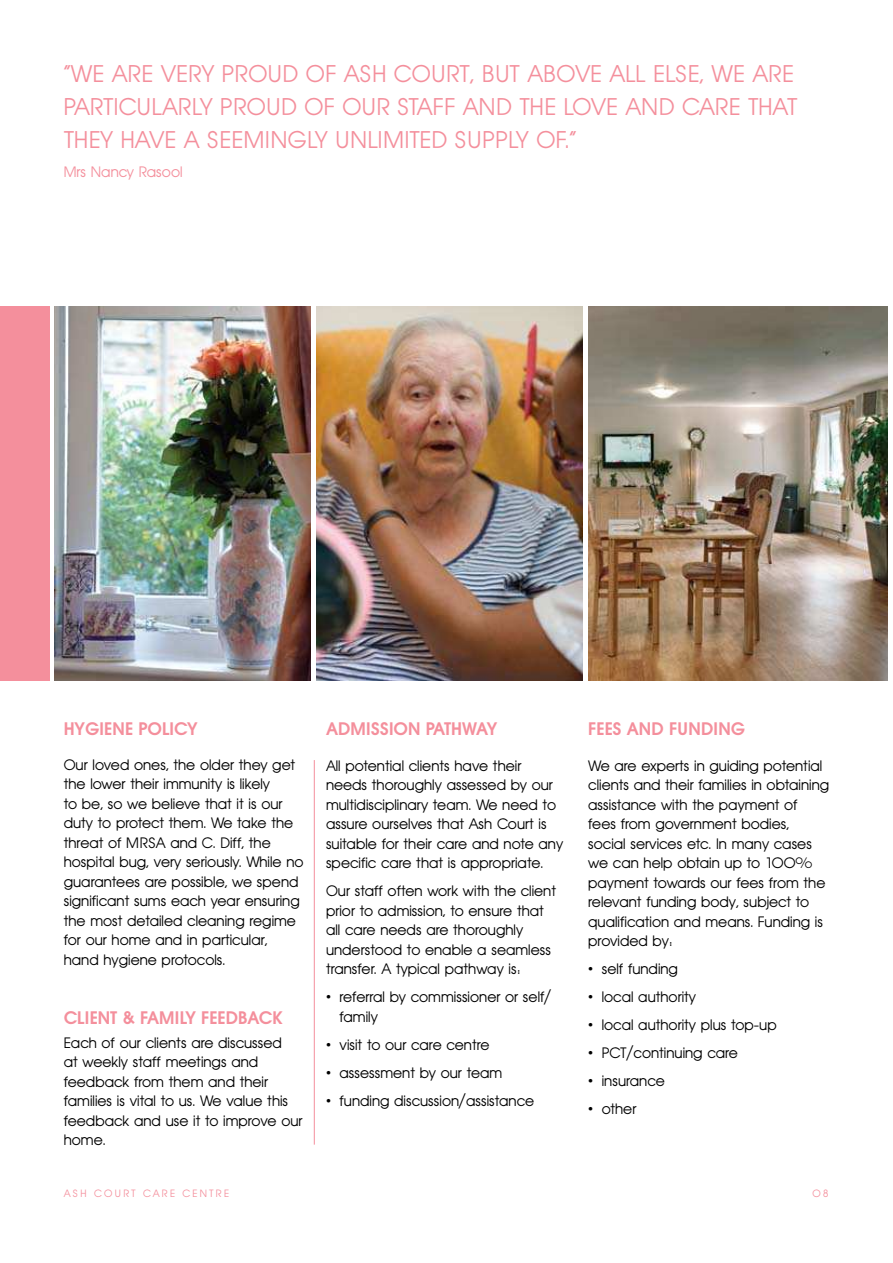
<style>
.page{position:relative;width:893px;height:1263px;background:#fff}
.page>*{position:absolute;margin:0;border:0;box-sizing:border-box;transform-origin:0 0}
.t1{font:24px/33px "Avant Garde BQ";letter-spacing:.02em;color:#f48f9c}
.t2{font:600 18px "Avant Garde BQ";color:#f48f9c}
.t3{font:600 18px "Avant Garde BQ";letter-spacing:.02em;color:#f48f9c}
.t4{font:15px/19.5px "Avant Garde BQ";color:#000}
.t5{font:15px "Avant Garde BQ";color:#f48f9c}
.t6{font:10.5px "Avant Garde BQ";letter-spacing:.22em;color:#f48f9c}
</style>
<div class="page">
<img style="left:55px;top:306px;width:255px;height:374px">
<img style="left:316px;top:306px;width:266px;height:374px">
<img style="left:588px;top:306px;width:299px;height:374px">
<div style="left:0;top:306px;width:50px;height:374px;background:#f48f9c"></div>
<hr style="left:314px;top:760px;width:1px;height:384px;background:#f48f9c">
<h1 class="t1" style="left:64px;top:58px;width:735px">“WE ARE VERY PROUD OF ASH COURT, BUT ABOVE ALL ELSE, WE ARE<br>PARTICULARLY PROUD OF OUR STAFF AND THE LOVE AND CARE THAT<br>THEY HAVE A SEEMINGLY UNLIMITED SUPPLY OF.”</h1>
<p class="t5" style="left:64px;top:164px;width:120px">Mrs Nancy Rasool</p>
<p class="t2" style="left:64px;top:720px;width:135px">HYGIENE POLICY</p>
<p class="t2" style="left:326px;top:720px;width:173px">ADMISSION PATHWAY</p>
<p class="t3" style="left:588px;top:720px;width:158px">FEES AND FUNDING</p>
<p class="t4" style="left:64px;top:755px;width:241px">Our loved ones, the older they get the lower their immunity is likely<br>to be, so we believe that it is our duty to protect them. We take the threat of MRSA and C. Diff, the hospital bug, very seriously. While no guarantees are possible, we spend significant sums each year ensuring the most detailed cleaning regime for our home and in particular, hand hygiene protocols.</p>
<p class="t4" style="left:326px;top:756px;width:239px">All potential clients have their needs thoroughly assessed by our multidisciplinary team. We need to assure ourselves that Ash Court is suitable for their care and note any specific care that is appropriate.</p>
<p class="t4" style="left:326px;top:882px;width:232px">Our staff often work with the client prior to admission, to ensure that all care needs are thoroughly understood to enable a seamless transfer. A typical pathway is:</p>
<p class="t4" style="left:339px;top:988px;width:213px;text-indent:-14px">• referral by commissioner or self/ family</p>
<p class="t4" style="left:326px;top:1035px;width:165px">• visit to our care centre</p>
<p class="t4" style="left:326px;top:1063px;width:178px">• assessment by our team</p>
<p class="t4" style="left:326px;top:1091px;width:210px">• funding discussion/assistance</p>
<p class="t4" style="left:588px;top:756px;width:242px">We are experts in guiding potential clients and their families in obtaining assistance with the payment of fees from government bodies, social services etc. In many cases we can help obtain up to 100% payment towards our fees from the relevant funding body, subject to qualification and means. Funding is provided by:</p>
<p class="t4" style="left:588px;top:960px;width:91px">• self funding</p>
<p class="t4" style="left:588px;top:988px;width:109px">• local authority</p>
<p class="t4" style="left:588px;top:1016px;width:190px">• local authority plus top-up</p>
<p class="t4" style="left:588px;top:1044px;width:151px">• PCT/continuing care</p>
<p class="t4" style="left:588px;top:1072px;width:78px">• insurance</p>
<p class="t4" style="left:588px;top:1100px;width:50px">• other</p>
<p class="t2" style="left:64px;top:1009px;width:220px">CLIENT &amp; FAMILY FEEDBACK</p>
<p class="t4" style="left:64px;top:1033px;width:240px">Each of our clients are discussed<br>at weekly staff meetings and feedback from them and their families is vital to us. We value this feedback and use it to improve our home.</p>
<p class="t6" style="left:64px;top:1188px;width:167px">ASH COURT CARE CENTRE</p>
<p class="t6" style="left:812px;top:1188px;width:18px">08</p>
</div>
